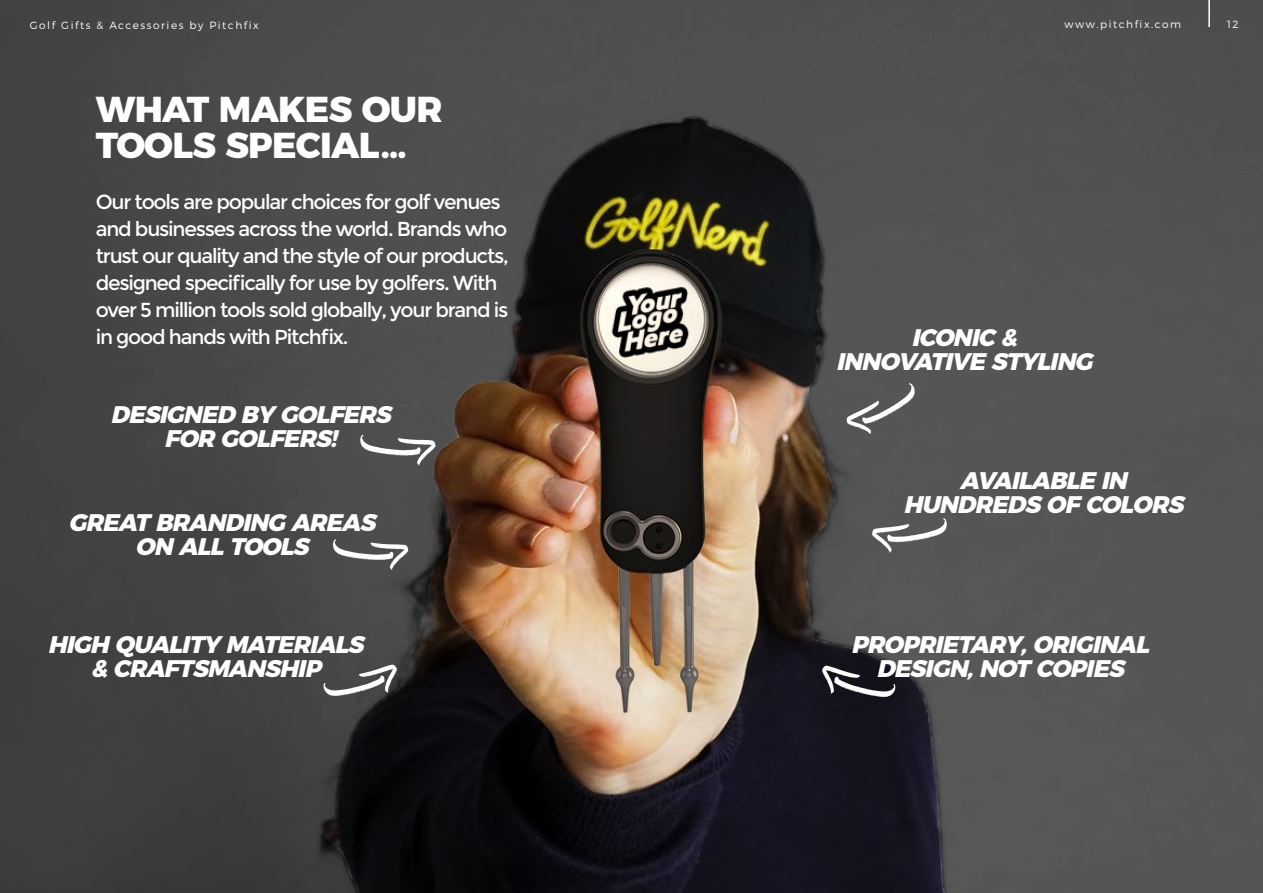
<style>
.page{position:relative;width:1263px;height:893px;background:#fff}
.page>*{position:absolute;margin:0;border:0;box-sizing:border-box;transform-origin:0 0}
.t1{font:800 36px/36px "Montserrat";letter-spacing:-.02em;color:#fff}
.t2{font:italic 800 24px/24px "Montserrat";color:#fff;text-align:center}
.t3{font:20.25px/27px "Montserrat";letter-spacing:-.06em;color:#fff}
.t4{font:300 10.5px "Montserrat";letter-spacing:.15em;color:#fff}
</style>
<div class="page">
<img style="left:0;top:0;width:1263px;height:893px">
<hr style="left:1208px;top:0;width:2px;height:27px;background:#fff">
<svg style="left:359px;top:435px;width:77px;height:31px"></svg>
<svg style="left:846px;top:383px;width:69px;height:51px;background:#717171"></svg>
<svg style="left:332px;top:539px;width:76px;height:31px"></svg>
<svg style="left:872px;top:518px;width:76px;height:35px"></svg>
<svg style="left:322px;top:665px;width:75px;height:31px"></svg>
<svg style="left:822px;top:666px;width:74px;height:31px"></svg>
<img style="left:577px;top:284px;width:148px;height:74px">
<p class="t4" style="left:30px;top:19px;width:231px">Golf Gifts &amp; Accessories by Pitchfix</p>
<p class="t4" style="left:1064px;top:17px;width:118px">www.pitchfix.com</p>
<p class="t4" style="left:1227px;top:17px;width:13px">12</p>
<h1 class="t1" style="left:96px;top:88px;width:348px">WHAT MAKES OUR<br>TOOLS SPECIAL…</h1>
<p class="t3" style="left:96px;top:189px;width:415px">Our tools are popular choices for golf venues and businesses across the world. Brands who trust our quality and the style of our products, designed specifically for use by golfers. With over 5 million tools sold globally, your brand is in good hands with Pitchfix.</p>
<p class="t2" style="left:110px;top:401px;width:289px">DESIGNED BY GOLFERS<br>FOR GOLFERS!</p>
<p class="t2" style="left:69px;top:509px;width:316px">GREATBRANDING AREAS<br>ON ALLTOOLS</p>
<p class="t2" style="left:836px;top:324px;width:265px">ICONIC &amp;<br>INNOVATIVE STYLING</p>
<p class="t2" style="left:903px;top:466px;width:289px">AVAILABLE IN<br>HUNDREDSOFCOLORS</p>
<p class="t2" style="left:48px;top:631px;width:325px">HIGH QUALITY MATERIALS &amp; CRAFTSMANSHIP</p>
<p class="t2" style="left:851px;top:631px;width:307px">PROPRIETARY,ORIGINAL<br>DESIGN,NOTCOPIES</p>
</div>
